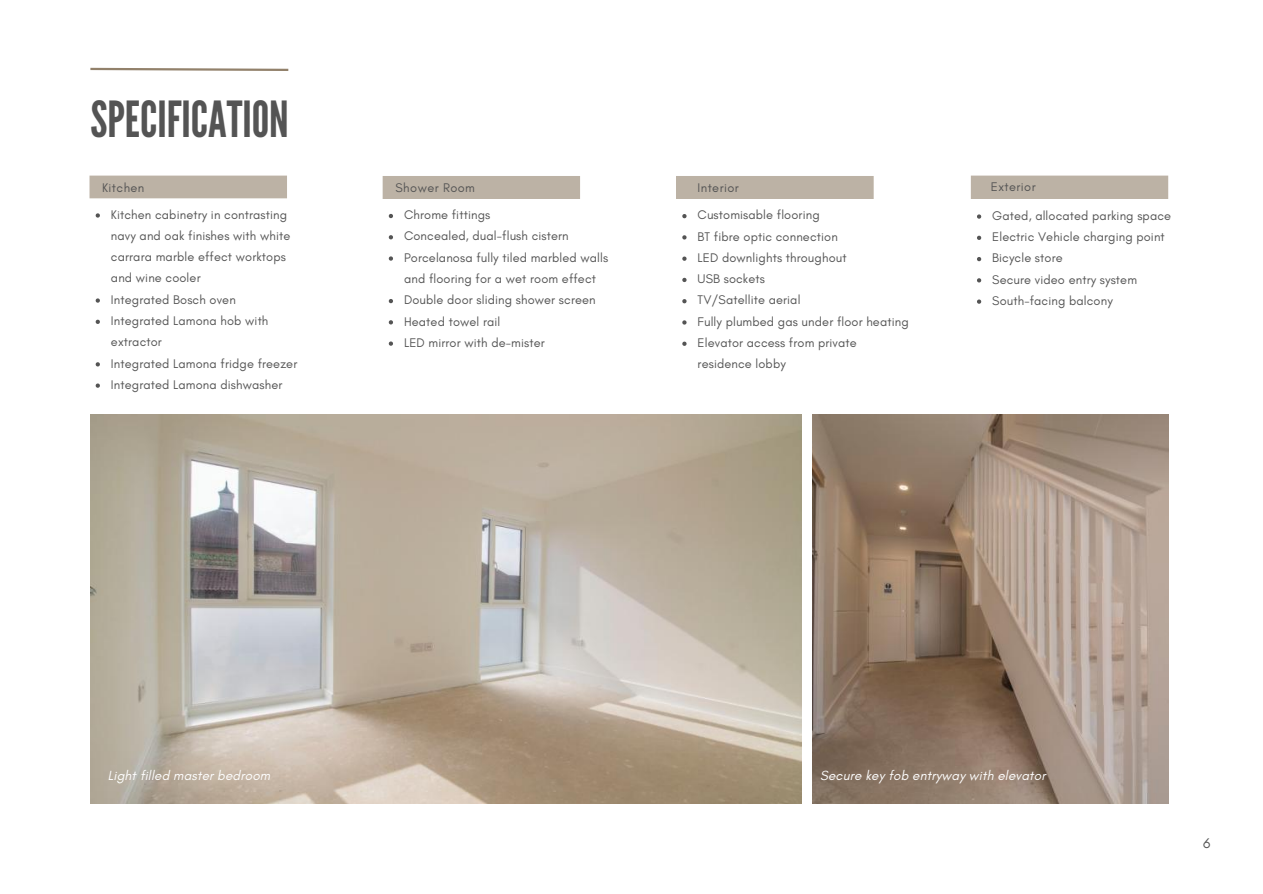
<style>
.page{position:relative;width:1263px;height:894px;background:#fff}
.page>*{position:absolute;margin:0;border:0;box-sizing:border-box;transform-origin:0 0}
.t1{font:49.65px "League Gothic";color:#545454}
.t2{font:14.25px "Glacial Indifference";color:#545454}
.t3{font:italic 13.5px "Glacial Indifference";letter-spacing:.01em;color:#fff}
.t4{font:12.75px/21.3px "Glacial Indifference";letter-spacing:.01em;color:#545454}
.t5{font:12.75px "Glacial Indifference";letter-spacing:.035em;color:#545454}
</style>
<div class="page">
<img style="left:90px;top:414px;width:711px;height:389px">
<img style="left:813px;top:414px;width:355px;height:389px">
<svg style="left:90px;top:67px;width:199px;height:4px"></svg>
<div style="left:89px;top:175px;width:198px;height:23px;background:#bcb2a5"></div>
<div style="left:382px;top:176px;width:198px;height:23px;background:#bcb2a5"></div>
<div style="left:676px;top:176px;width:198px;height:23px;background:#bcb2a5"></div>
<svg style="left:977px;top:214px;width:4px;height:5px"></svg>
<svg style="left:977px;top:236px;width:4px;height:4px"></svg>
<svg style="left:977px;top:257px;width:4px;height:4px"></svg>
<svg style="left:977px;top:278px;width:4px;height:4px"></svg>
<svg style="left:977px;top:299px;width:4px;height:5px"></svg>
<div style="left:971px;top:175px;width:197px;height:24px;background:#bcb2a5"></div>
<svg style="left:96px;top:213px;width:4px;height:4px"></svg>
<svg style="left:96px;top:298px;width:4px;height:4px"></svg>
<svg style="left:96px;top:319px;width:4px;height:5px"></svg>
<svg style="left:96px;top:362px;width:4px;height:4px"></svg>
<svg style="left:96px;top:383px;width:4px;height:4px"></svg>
<svg style="left:682px;top:214px;width:5px;height:4px"></svg>
<svg style="left:682px;top:235px;width:5px;height:4px"></svg>
<svg style="left:682px;top:256px;width:5px;height:5px"></svg>
<svg style="left:682px;top:278px;width:5px;height:4px"></svg>
<svg style="left:682px;top:299px;width:5px;height:4px"></svg>
<svg style="left:682px;top:320px;width:5px;height:4px"></svg>
<svg style="left:682px;top:341px;width:5px;height:5px"></svg>
<svg style="left:389px;top:214px;width:4px;height:4px"></svg>
<svg style="left:389px;top:235px;width:4px;height:4px"></svg>
<svg style="left:389px;top:256px;width:4px;height:4px"></svg>
<svg style="left:389px;top:299px;width:4px;height:4px"></svg>
<svg style="left:389px;top:320px;width:4px;height:4px"></svg>
<svg style="left:389px;top:341px;width:4px;height:4px"></svg>
<p class="t1" style="left:90px;top:91px;width:200px">SPECIFICATION</p>
<p class="t5" style="left:102px;top:179px;width:44px">Kitchen</p>
<p class="t4" style="left:111px;top:203px;width:181px">Kitchen cabinetry in contrasting navy and oak finishes with white carrara marble effect worktops and wine cooler</p>
<p class="t4" style="left:111px;top:288px;width:126px">Integrated Bosch oven</p>
<p class="t4" style="left:111px;top:310px;width:159px">Integrated Lamona hob with extractor</p>
<p class="t4" style="left:111px;top:352px;width:188px">Integrated Lamona fridge freezer</p>
<p class="t4" style="left:111px;top:373px;width:173px">Integrated Lamona dishwasher</p>
<p class="t5" style="left:396px;top:179px;width:81px">Shower Room</p>
<p class="t5" style="left:697px;top:179px;width:43px">Interior</p>
<p class="t5" style="left:991px;top:179px;width:46px">Exterior</p>
<p class="t4" style="left:404px;top:204px;width:88px">Chrome fittings</p>
<p class="t4" style="left:404px;top:225px;width:166px">Concealed, dual-flush cistern</p>
<p class="t4" style="left:404px;top:246px;width:206px">Porcelanosa fully tiled marbled walls and flooring for a wet room effect</p>
<p class="t4" style="left:404px;top:289px;width:193px">Double door sliding shower screen</p>
<p class="t4" style="left:404px;top:310px;width:98px">Heated towel rail</p>
<p class="t4" style="left:404px;top:331px;width:142px">LED mirror with de-mister</p>
<p class="t4" style="left:698px;top:204px;width:124px">Customisable flooring</p>
<p class="t4" style="left:698px;top:225px;width:142px">BT fibre optic connection</p>
<p class="t4" style="left:698px;top:247px;width:151px">LED downlights throughout</p>
<p class="t4" style="left:698px;top:268px;width:69px">USB sockets</p>
<p class="t4" style="left:698px;top:289px;width:104px">TV/Satellite aerial</p>
<p class="t4" style="left:698px;top:310px;width:213px">Fully plumbed gas under floor heating</p>
<p class="t4" style="left:698px;top:332px;width:161px">Elevator access from private residence lobby</p>
<h1 class="t4" style="left:992px;top:204px;width:180px">Gated, allocated parking space</h1>
<p class="t4" style="left:992px;top:226px;width:174px">Electric Vehicle charging point</p>
<p class="t4" style="left:992px;top:247px;width:72px">Bicycle store</p>
<p class="t4" style="left:992px;top:268px;width:146px">Secure video entry system</p>
<p class="t4" style="left:992px;top:289px;width:122px">South-facing balcony</p>
<p class="t3" style="left:108px;top:766px;width:164px">Light filled master bedroom</p>
<p class="t3" style="left:820px;top:766px;width:227px">Secure key fob entryway with elevator</p>
<p class="t2" style="left:1203px;top:834px;width:9px">6</p>
</div>
